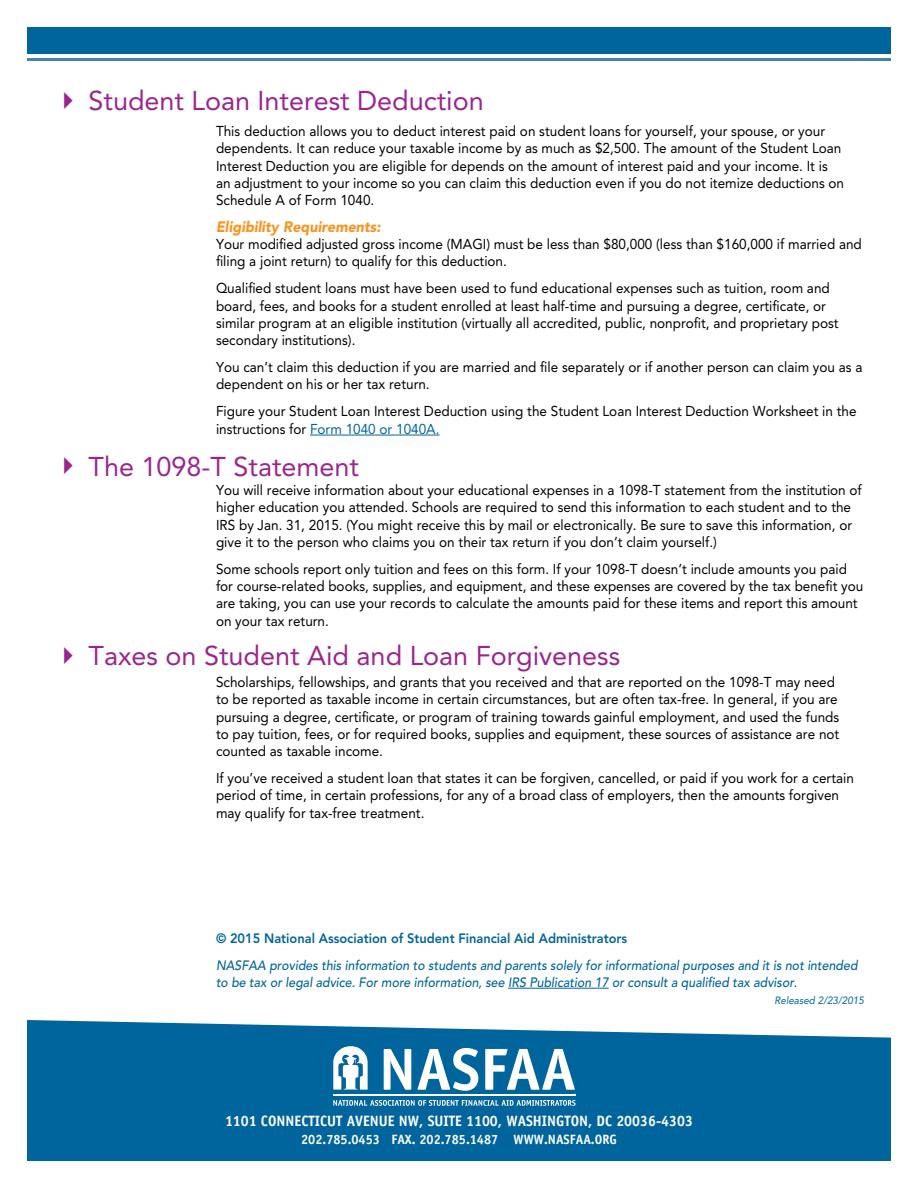
<style>
.page{position:relative;width:918px;height:1188px;background:#fff}
.page>*{position:absolute;margin:0;border:0;box-sizing:border-box;transform-origin:0 0}
.t1{font:27px "Avenir LT Std";color:#9a258f}
.t2{font:700 15px "Officina Sans Std";color:#fff;scale:.95 1}
.t3{font:italic 900 15px "Avenir LT Std";color:#f7941e;scale:.95 1}
.t4{font:14.25px/17.2px "Avenir LT Std";color:#000;scale:.95 1}
.t5{font:italic 500 13.5px/17.2px "Avenir LT Std";color:#00649d;scale:.92 1}
.t6{font:800 13.5px "Avenir LT Std";color:#00649d;scale:.95 1}
.t7{font:700 13.5px "Officina Sans Std";color:#fff;scale:.95 1}
.t8{font:italic 10.5px "Avenir LT Std";color:#00649d;scale:.95 1}
.s1{color:#00649d}
</style>
<div class="page">
<div style="left:27px;top:27px;width:864px;height:27px;background:#00649d"></div>
<hr style="left:27px;top:58px;width:864px;height:3px;background:#4383b3">
<div style="left:27px;top:1053px;width:864px;height:108px;background:#00649d"></div>
<hr style="left:310px;top:435px;width:130px;height:1px;background:#00649d">
<hr style="left:508px;top:988px;width:101px;height:1px;background:#00649d">
<svg style="left:333px;top:1100px;width:243px;height:6px"></svg>
<svg style="left:27px;top:1020px;width:864px;height:71px"></svg>
<hr style="left:333px;top:1094px;width:243px;height:2px;background:#fff">
<h1 class="t1" style="left:54px;top:85px;width:431px">✔ Student Loan Interest Deduction</h1>
<p class="t4" style="left:216px;top:123px;width:663px">This deduction allows you to deduct interest paid on student loans for yourself, your spouse, or your dependents. It can reduce your taxable income by as much as $2,500. The amount of the Student Loan Interest Deduction you are eligible for depends on the amount of interest paid and your income. It is an adjustment to your income so you can claim this deduction even if you do not itemize deductions on Schedule A of Form 1040.</p>
<p class="t3" style="left:216px;top:218px;width:175px">Eligibility Requirements:</p>
<p class="t4" style="left:216px;top:236px;width:681px">Your modified adjusted gross income (MAGI) must be less than $80,000 (less than $160,000 if married and filing a joint return) to qualify for this deduction.</p>
<p class="t4" style="left:216px;top:280px;width:657px">Qualified student loans must have been used to fund educational expenses such as tuition, room and board, fees, and books for a student enrolled at least half-time and pursuing a degree, certificate, or similar program at an eligible institution (virtually all accredited, public, nonprofit, and proprietary post secondary institutions).</p>
<p class="t4" style="left:216px;top:359px;width:682px">You can’t claim this deduction if you are married and file separately or if another person can claim you as a dependent on his or her tax return.</p>
<p class="t4" style="left:216px;top:403px;width:676px">Figure your Student Loan Interest Deduction using the Student Loan Interest Deduction Worksheet in the instructions for <span class="s1">Form 1040 or 1040A.</span></p>
<h1 class="t1" style="left:54px;top:451px;width:307px">✔ The 1098-T Statement</h1>
<p class="t4" style="left:216px;top:482px;width:681px">You will receive information about your educational expenses in a 1098-T statement from the institution of higher education you attended. Schools are required to send this information to each student and to the IRS by Jan. 31, 2015. (You might receive this by mail or electronically. Be sure to save this information, or give it to the person who claims you on their tax return if you don’t claim yourself.)</p>
<p class="t4" style="left:216px;top:560px;width:683px">Some schools report only tuition and fees on this form. If your 1098-T doesn’t include amounts you paid for course-related books, supplies, and equipment, and these expenses are covered by the tax benefit you are taking, you can use your records to calculate the amounts paid for these items and report this amount on your tax return.</p>
<h1 class="t1" style="left:54px;top:640px;width:568px">✔ Taxes on Student Aid and Loan Forgiveness</h1>
<p class="t4" style="left:216px;top:674px;width:658px">Scholarships, fellowships, and grants that you received and that are reported on the 1098-T may need to be reported as taxable income in certain circumstances, but are often tax-free. In general, if you are pursuing a degree, certificate, or program of training towards gainful employment, and used the funds to pay tuition, fees, or for required books, supplies and equipment, these sources of assistance are not counted as taxable income.</p>
<p class="t4" style="left:216px;top:770px;width:673px">If you’ve received a student loan that states it can be forgiven, cancelled, or paid if you work for a certain period of time, in certain professions, for any of a broad class of employers, then the amounts forgiven may qualify for tax-free treatment.</p>
<p class="t6" style="left:216px;top:930px;width:434px">© 2015 National Association of Student Financial Aid Administrators</p>
<p class="t5" style="left:216px;top:957px;width:699px">NASFAA provides this information to students and parents solely for informational purposes and it is not intended to be tax or legal advice. For more information, see IRS Publication 17 or consult a qualified tax advisor.</p>
<p class="t8" style="left:774px;top:994px;width:96px">Released 2/23/2015</p>
<p class="t2" style="left:225px;top:1111px;width:494px">1101 CONNECTICUT AVENUE NW, SUITE 1100, WASHINGTON, DC 20036-4303</p>
<p class="t7" style="left:301px;top:1131px;width:334px">202.785.0453 FAX. 202.785.1487 WWW.NASFAA.ORG</p>
</div>
